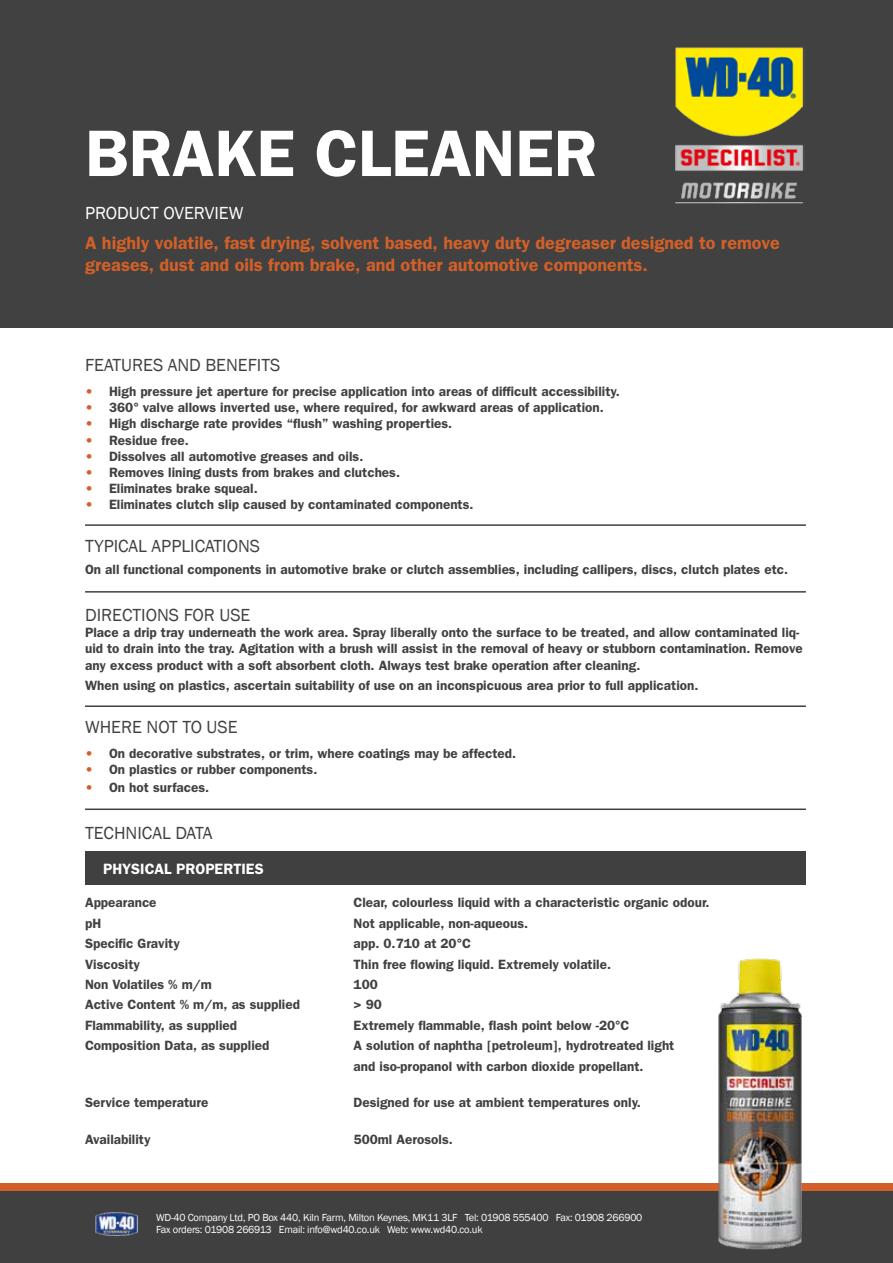
<style>
.page{position:relative;width:893px;height:1263px;background:#fff}
.page>*{position:absolute;margin:0;border:0;box-sizing:border-box;transform-origin:0 0}
.t1{font:600 66px "Franklin Gothic";color:#fff}
.t2{font:600 18px/21.6px "Franklin Gothic";color:#d36028}
.t3{font:18px "Franklin Gothic";color:#414141}
.t4{font:18px "Franklin Gothic";color:#fff}
.t5{font:600 15px "Franklin Gothic";letter-spacing:.11em;color:#fff}
.t6{font:600 13.5px/16.2px "Franklin Gothic";color:#414141}
.t7{font:10.5px/12.6px "Franklin Gothic";letter-spacing:-.02em;color:#fff}
.s1{color:#d36028}
</style>
<div class="page">
<div style="left:0;top:0;width:893px;height:327px;background:#414141"></div>
<div style="left:85px;top:851px;width:721px;height:33px;background:#404040"></div>
<img style="left:675px;top:47px;width:128px;height:157px">
<hr style="left:85px;top:524px;width:721px;height:2px;background:#404040">
<hr style="left:85px;top:591px;width:721px;height:2px;background:#404040">
<hr style="left:85px;top:705px;width:721px;height:2px;background:#404040">
<hr style="left:85px;top:808px;width:721px;height:2px;background:#404040">
<div style="left:0;top:1183px;width:893px;height:67px;background:#d36028"></div>
<div style="left:0;top:1191px;width:893px;height:72px;background:#404040"></div>
<img style="left:718px;top:958px;width:84px;height:292px">
<img style="left:95px;top:1212px;width:43px;height:23px">
<h1 class="t1" style="left:85px;top:114px;width:514px">BRAKE CLEANER</h1>
<h2 class="t4" style="left:85px;top:202px;width:160px">PRODUCT OVERVIEW</h2>
<h2 class="t2" style="left:85px;top:232px;width:696px">A highly volatile, fast drying, solvent based, heavy duty degreaser designed to remove greases, dust and oils from brake, and other automotive components.</h2>
<h2 class="t3" style="left:85px;top:354px;width:197px">FEATURES AND BENEFITS</h2>
<p class="t6" style="left:85px;top:383px;width:536px"><span class="s1">•</span> High pressure jet aperture for precise application into areas of difficult accessibility.</p>
<p class="t6" style="left:85px;top:399px;width:520px"><span class="s1">•</span> 360° valve allows inverted use, where required, for awkward areas of application.</p>
<p class="t6" style="left:85px;top:415px;width:369px"><span class="s1">•</span> High discharge rate provides “flush” washing properties.</p>
<p class="t6" style="left:85px;top:431px;width:105px"><span class="s1">•</span> Residue free.</p>
<p class="t6" style="left:85px;top:448px;width:280px"><span class="s1">•</span> Dissolves all automotive greases and oils.</p>
<p class="t6" style="left:85px;top:464px;width:316px"><span class="s1">•</span> Removes lining dusts from brakes and clutches.</p>
<p class="t6" style="left:85px;top:480px;width:174px"><span class="s1">•</span> Eliminates brake squeal.</p>
<p class="t6" style="left:85px;top:496px;width:390px"><span class="s1">•</span> Eliminates clutch slip caused by contaminated components.</p>
<h2 class="t3" style="left:85px;top:535px;width:177px">TYPICAL APPLICATIONS</h2>
<p class="t6" style="left:85px;top:561px;width:705px">On all functional components in automotive brake or clutch assemblies, including callipers, discs, clutch plates etc.</p>
<h2 class="t3" style="left:85px;top:604px;width:167px">DIRECTIONS FOR USE</h2>
<p class="t6" style="left:85px;top:624px;width:719px">Place a drip tray underneath the work area. Spray liberally onto the surface to be treated, and allow contaminated liq&shy;uid to drain into the tray. Agitation with a brush will assist in the removal of heavy or stubborn contamination. Remove any excess product with a soft absorbent cloth. Always test brake operation after cleaning.</p>
<p class="t6" style="left:85px;top:677px;width:615px">When using on plastics, ascertain suitability of use on an inconspicuous area prior to full application.</p>
<h2 class="t3" style="left:85px;top:716px;width:37px">Where</h2>
<h2 class="t3" style="left:147px;top:716px;width:11px">not</h2>
<h2 class="t3" style="left:182px;top:716px;width:35px">to use</h2>
<p class="t6" style="left:85px;top:744px;width:433px"><span class="s1">•</span> On decorative substrates, or trim, where coatings may be affected.</p>
<p class="t6" style="left:85px;top:761px;width:234px"><span class="s1">•</span> On plastics or rubber components.</p>
<p class="t6" style="left:85px;top:779px;width:126px"><span class="s1">•</span> On hot surfaces.</p>
<h2 class="t3" style="left:85px;top:822px;width:129px">TECH NICAL DATA</h2>
<p class="t5" style="left:103px;top:860px;width:52px">Physical</p>
<p class="t5" style="left:176px;top:860px;width:11px">proper</p>
<p class="t5" style="left:233px;top:860px;width:22px">ties</p>
<p class="t6" style="left:85px;top:894px;width:73px">Appearance</p>
<p class="t6" style="left:354px;top:894px;width:357px">Clear, colourless liquid with a characteristic organic odour.</p>
<p class="t6" style="left:85px;top:914px;width:18px">pH</p>
<p class="t6" style="left:354px;top:914px;width:176px">Not applicable, non-aqueous.</p>
<p class="t6" style="left:85px;top:935px;width:96px">Specific Gravity</p>
<p class="t6" style="left:354px;top:935px;width:119px">app. 0.710 at 20°C</p>
<p class="t6" style="left:85px;top:955px;width:56px">Viscosity</p>
<p class="t6" style="left:354px;top:955px;width:259px">Thin free flowing liquid. Extremely volatile.</p>
<p class="t6" style="left:85px;top:976px;width:128px">Non Volatiles % m/m</p>
<p class="t6" style="left:354px;top:976px;width:26px">100</p>
<p class="t6" style="left:85px;top:996px;width:216px">Active Content % m/m, as supplied</p>
<p class="t6" style="left:354px;top:996px;width:30px">&gt; 90</p>
<p class="t6" style="left:85px;top:1017px;width:154px">Flammability, as supplied</p>
<p class="t6" style="left:354px;top:1017px;width:277px">Extremely flammable, flash point below -20°C</p>
<p class="t6" style="left:85px;top:1037px;width:186px">Composition Data, as supplied</p>
<p class="t6" style="left:354px;top:1035px;width:322px;line-height:20.4px">A solution of naphtha [petroleum], hydrotreated light and iso-propanol with carbon dioxide propellant.</p>
<p class="t6" style="left:85px;top:1094px;width:125px">Service temperature</p>
<p class="t6" style="left:354px;top:1094px;width:289px">Designed for use at ambient temperatures only.</p>
<p class="t6" style="left:85px;top:1131px;width:67px">Availability</p>
<p class="t6" style="left:354px;top:1131px;width:101px">500ml Aerosols.</p>
<p class="t7" style="left:156px;top:1211px;width:488px">WD-40 Company Ltd, PO Box 440, Kiln Farm, Milton Keynes, MK11 3LF Tel: 01908 555400 Fax: 01908 266900<br>Fax orders: 01908 266913 Email: info@wd40.co.uk Web: www.wd40.co.uk</p>
</div>
